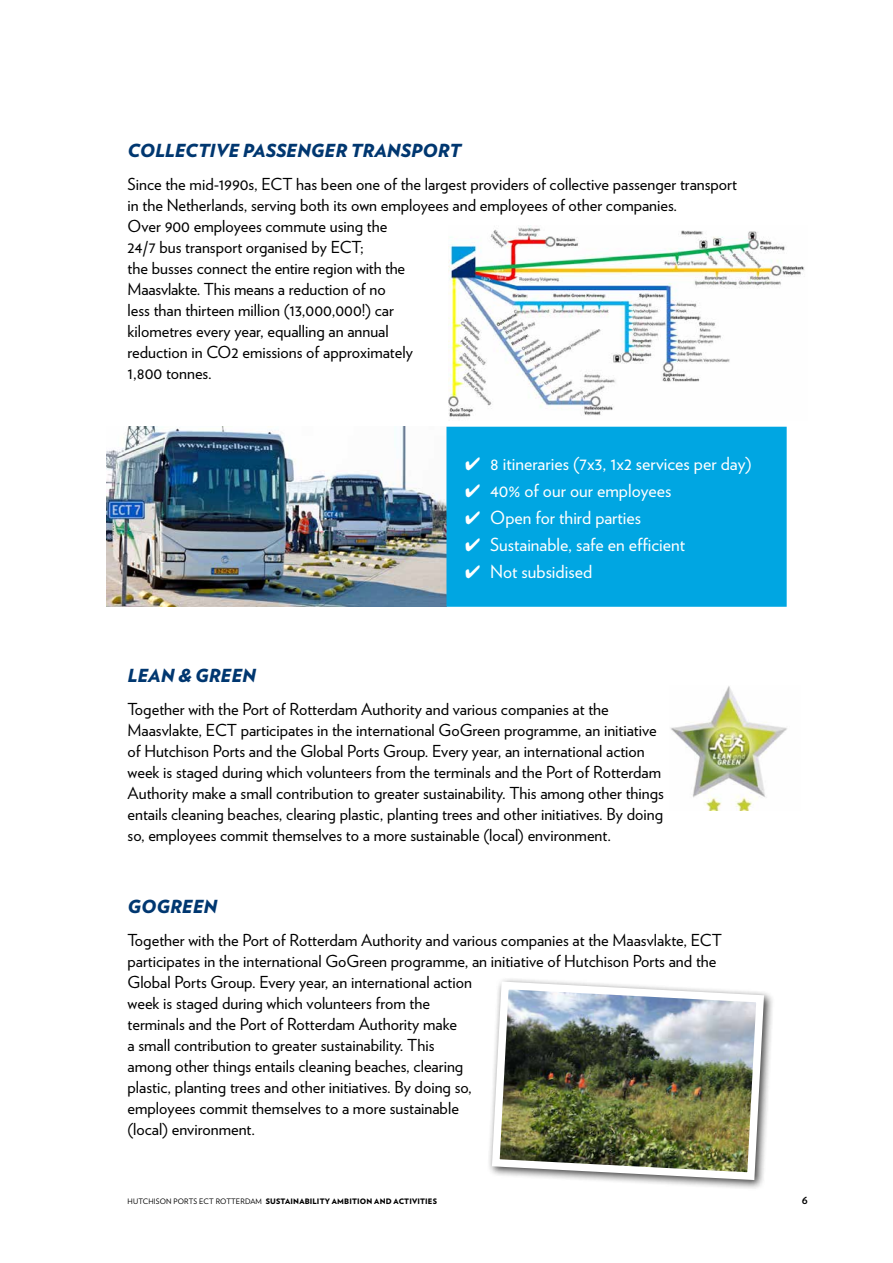
<style>
.page{position:relative;width:893px;height:1263px;background:#fff}
.page>*{position:absolute;margin:0;border:0;box-sizing:border-box;transform-origin:0 0}
.t1{font:18px "Verlag";color:#fff}
.t2{font:italic 900 18px "Verlag";color:#003770}
.t3{font:16.5px/21px "Verlag";color:#000}
.t4{font:700 9.75px "Verlag";color:#000}
.t5{font:900 7.5px "Verlag";letter-spacing:.02em;color:#000}
.s1{font-weight:400}
</style>
<div class="page">
<img style="left:670px;top:686px;width:117px;height:124px">
<img style="left:448px;top:225px;width:357px;height:192px">
<img style="left:106px;top:427px;width:340px;height:180px">
<div style="left:487px;top:977px;width:288px;height:214px;background:#000;opacity:.75"></div>
<img style="left:488px;top:977px;width:280px;height:207px">
<div style="left:447px;top:427px;width:339px;height:179px;background:#00a6e2"></div>
<div style="left:446px;top:427px;width:341px;height:180px;border:2px solid #00a6e2"></div>
<p class="t2" style="left:128px;top:135px;width:335px">COLLECTIVE PASSENGER TRANSPORT</p>
<p class="t3" style="left:128px;top:173px;width:611px">Since the mid-1990s, ECT has been one of the largest providers of collective passenger transport in the Netherlands, serving both its own employees and employees of other companies.<br>Over 900 employees commute using the<br>24/7 bus transport organised by ECT;<br>the busses connect the entire region with the<br>Maasvlakte. This means a reduction of no<br>less than thirteen million (13,000,000!) car<br>kilometres every year, equalling an annual<br>reduction in CO2 emissions of approximately<br>1,800 tonnes.</p>
<p class="t1" style="left:465px;top:450px;width:288px">✔ 8 itineraries (7x3, 1x2 services per day)</p>
<p class="t1" style="left:465px;top:477px;width:208px">✔ 40% of our our employees</p>
<p class="t1" style="left:465px;top:504px;width:178px">✔ Open for third parties</p>
<p class="t1" style="left:465px;top:531px;width:222px">✔ Sustainable, safe en efficient</p>
<p class="t1" style="left:465px;top:558px;width:129px">✔ Not subsidised</p>
<p class="t2" style="left:128px;top:660px;width:130px">LEAN &amp; GREEN</p>
<p class="t3" style="left:128px;top:698px;width:538px">Together with the Port of Rotterdam Authority and various companies at the Maasvlakte, ECT participates in the international GoGreen programme, an initiative of Hutchison Ports and the Global Ports Group. Every year, an international action week is staged during which volunteers from the terminals and the Port of Rotterdam Authority make a small contribution to greater sustainability. This among other things entails cleaning beaches, clearing plastic, planting trees and other initiatives. By doing so, employees commit themselves to a more sustainable (local) environment.</p>
<p class="t2" style="left:128px;top:891px;width:91px">GOGREEN</p>
<p class="t3" style="left:128px;top:929px;width:596px">Together with the Port of Rotterdam Authority and various companies at the Maasvlakte, ECT participates in the international GoGreen programme, an initiative of Hutchison Ports and the Global Ports Group. Every year, an international action<br>week is staged during which volunteers from the<br>terminals and the Port of Rotterdam Authority make<br>a small contribution to greater sustainability. This<br>among other things entails cleaning beaches, clearing<br>plastic, planting trees and other initiatives. By doing so,<br>employees commit themselves to a more sustainable<br>(local) environment.</p>
<p class="t5" style="left:128px;top:1195px;width:311px"><span class="s1">HUTCHISON PORTS ECT ROTTERDAM</span> SUSTAINABILITY AMBITION AND ACTIVITIES</p>
<p class="t4" style="left:802px;top:1192px;width:8px">6</p>
</div>
